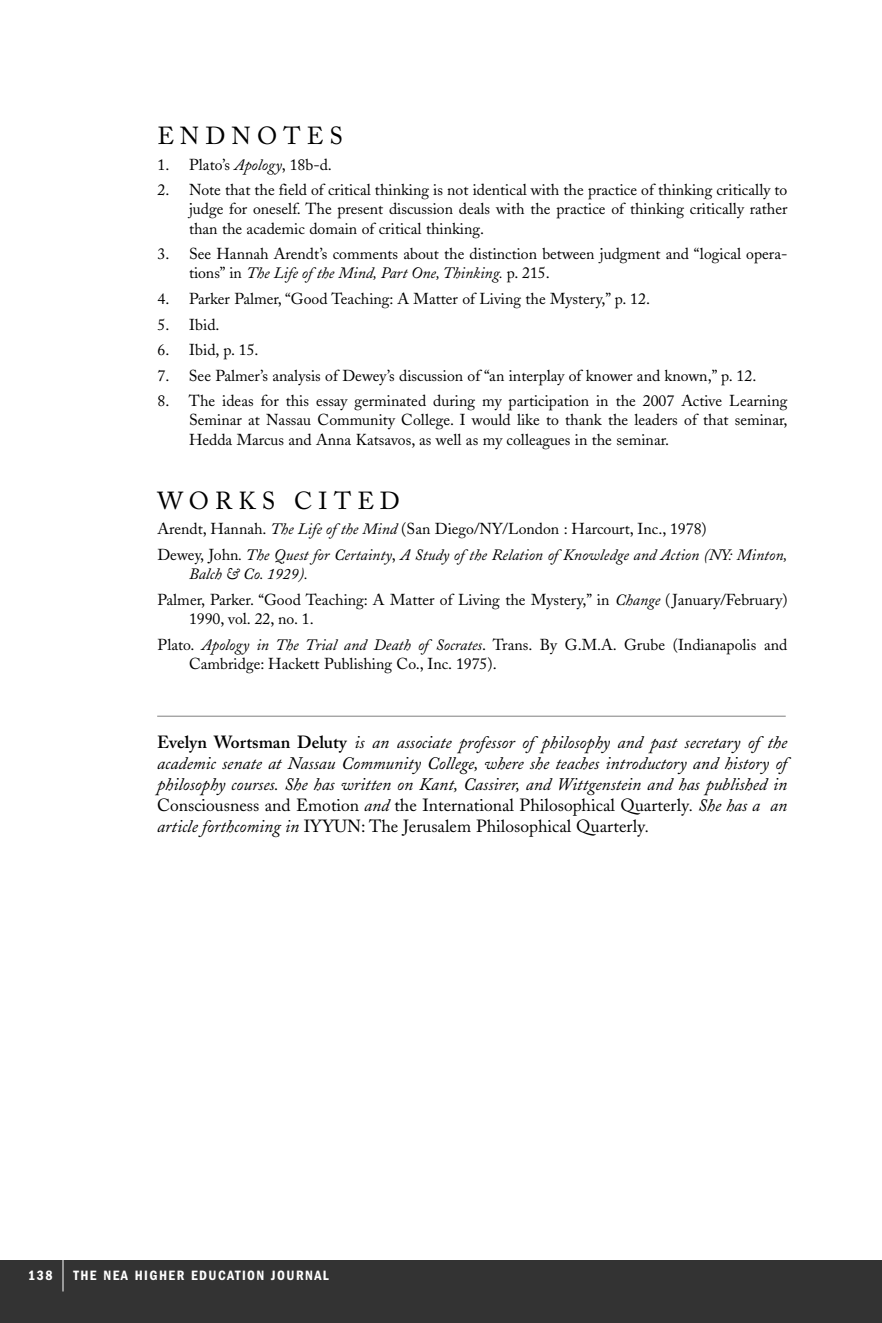
<style>
.page{position:relative;width:882px;height:1323px;background:#fff}
.page>*{position:absolute;margin:0;border:0;box-sizing:border-box;transform-origin:0 0}
.t1{font:24.5px "Adobe Caslon";letter-spacing:.25em;color:#000}
.t2{font:italic 17.5px/21px "Adobe Caslon";color:#000;text-align:justify}
.t3{font:15.75px/19.2px "Adobe Caslon";color:#000}
.t4{font:italic 15.75px/25.6px "Adobe Caslon";color:#000}
.t5{font:600 condensed 14px "Franklin Gothic";letter-spacing:.1em;color:#fff}
.s1{font-style:italic}
.s2{font-style:normal}
.s3{font-weight:600;font-style:normal}
</style>
<div class="page">
<div style="left:0;top:1260px;width:882px;height:63px;background:#333"></div>
<hr style="left:63px;top:1256px;width:1px;height:36px;background:#fff">
<hr style="left:157px;top:716px;width:629px;height:1px;background:#808080">
<h1 class="t1" style="left:158px;top:127px;width:187px">ENDNOTES</h1>
<p class="t3" style="left:158px;top:157px;width:176px">1. Plato’s <span class="s1">Apology</span>, 18b-d.</p>
<p class="t3" style="left:189px;top:182px;width:600px;text-align:justify;text-indent:-32px">2. Note that the field of critical thinking is not identical with the practice of thinking critically to judge for oneself. The present discussion deals with the practice of thinking critically rather than the academic domain of critical thinking.</p>
<p class="t3" style="left:189px;top:246px;width:600px;text-indent:-32px">3. See Hannah Arendt’s comments about the distinction between judgment and “logical opera&shy;tions” in <span class="s1">The Life of the Mind, Part One, Thinking.</span> p. 215.</p>
<p class="t3" style="left:158px;top:291px;width:494px">4. Parker Palmer, “Good Teaching: A Matter of Living the Mystery,” p. 12.</p>
<p class="t3" style="left:158px;top:316px;width:64px">5. Ibid.</p>
<p class="t3" style="left:158px;top:342px;width:103px">6. Ibid, p. 15.</p>
<p class="t3" style="left:158px;top:368px;width:600px">7. See Palmer’s analysis of Dewey’s discussion of “an interplay of knower and known,” p. 12.</p>
<p class="t3" style="left:189px;top:393px;width:600px;text-align:justify;text-indent:-32px">8. The ideas for this essay germinated during my participation in the 2007 Active Learning Seminar at Nassau Community College. I would like to thank the leaders of that seminar, Hedda Marcus and Anna Katsavos, as well as my colleagues in the seminar.</p>
<h1 class="t1" style="left:158px;top:492px;width:244px">WORKS CITED</h1>
<p class="t4" style="left:158px;top:519px;width:632px"><span class="s2">Arendt, Hannah.</span> The Life of the Mind <span class="s2">(San Diego/NY/London : Harcourt, Inc., 1978)<br>Dewey, John</span>. The Quest for Certainty<span class="s2">,</span> A Study of the Relation of Knowledge and Action (NY: Minton,</p>
<p class="t3" style="left:158px;top:563px;width:632px;line-height:25.6px;text-indent:31px"><span class="s1">Balch &amp; Co. 1929).<br></span>Palmer, Parker. “Good Teaching: A Matter of Living the Mystery,” in <span class="s1">Change</span> (January/February)</p>
<p class="t3" style="left:158px;top:608px;width:632px;line-height:25.6px;text-indent:31px">1990, vol. 22, no. 1.<br>Plato. <span class="s1">Apology in The Trial and Death of Socrates</span>. Trans. By G.M.A. Grube (Indianapolis and</p>
<p class="t3" style="left:189px;top:656px;width:309px">Cambridge: Hackett Publishing Co., Inc. 1975).</p>
<p class="t2" style="left:157px;top:734px;width:632px"><span class="s3">Evelyn Wortsman Deluty</span> is an associate professor of philosophy and past secretary of the academic senate at Nassau Community College, where she teaches introductory and history of philosophy courses. She has written on Kant, Cassirer, and Wittgenstein and has published in <span class="s2">Consciousness and Emotion</span> and <span class="s2">the International Philosophical Quarterly</span>. She has a an article forthcoming in <span class="s2">IYYUN: The Jerusalem Philosophical Quarterly</span>.</p>
<p class="t5" style="left:28px;top:1270px;width:26px">138</p>
<p class="t5" style="left:74px;top:1270px;width:257px">THE NEA HIGHER EDUCATION JOURNAL</p>
</div>
